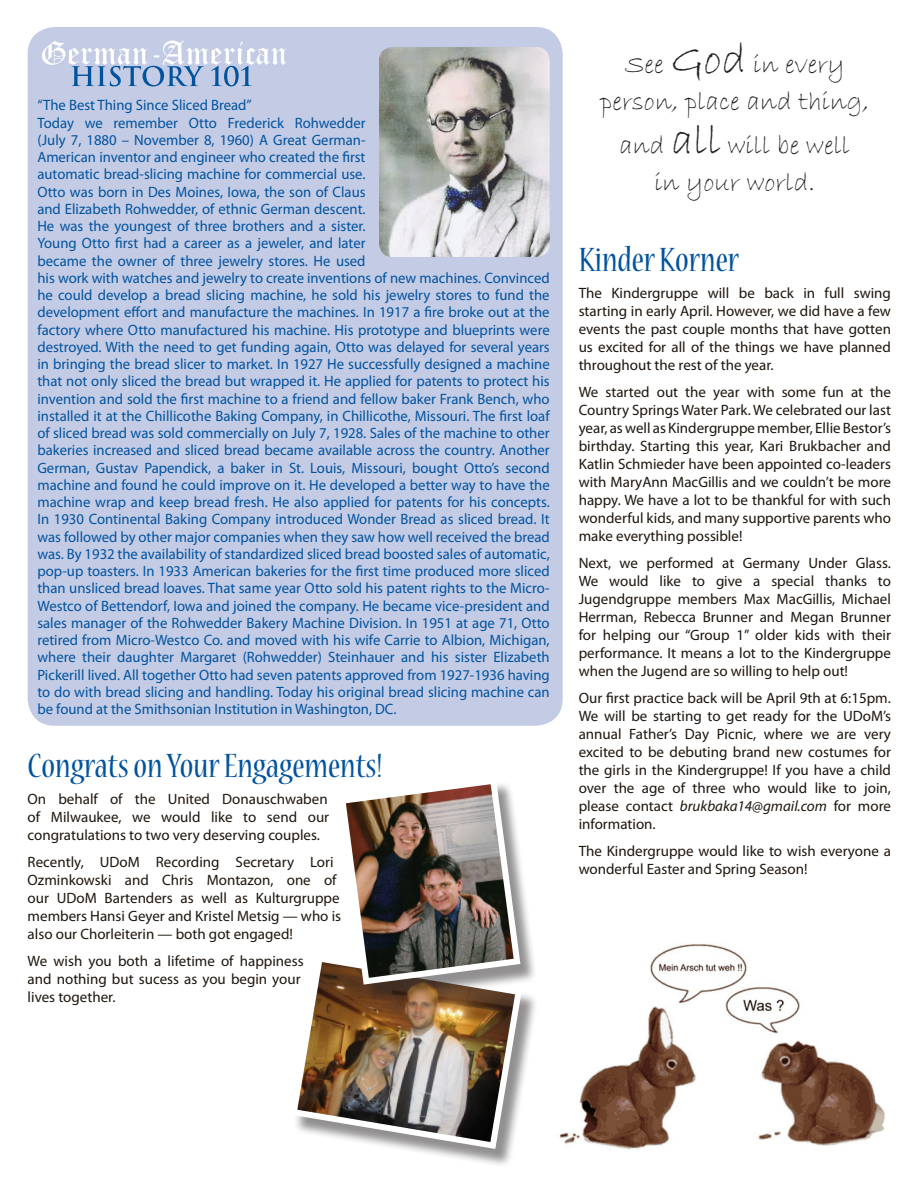
<style>
.page{position:relative;width:918px;height:1188px;background:#fff}
.page>*{position:absolute;margin:0;border:0;box-sizing:border-box;transform-origin:0 0}
.Text{font:condensed 37.5px "Nueva Std";color:#01539e}
.t1{font:27px/37.5px "Bradley Hand ITC";color:#231f20;text-align:center}
.Text-2{font:15px/17.2px "Myriad Pro";color:#01539e}
.Text-3{font:15px/18px "Myriad Pro";color:#1e150d;text-align:justify}
.s1{font-size:45px}
.s2{font-style:italic}
</style>
<div class="page">
<div style="left:292px;top:959px;width:247px;height:209px;background:#231f20;opacity:.5"></div>
<img style="left:292px;top:959px;width:233px;height:193px">
<div style="left:341px;top:781px;width:197px;height:223px;background:#231f20;opacity:.5"></div>
<img style="left:336px;top:781px;width:188px;height:207px">
<div style="left:28px;top:27px;width:535px;height:699px;background:#c3cbe5;border-radius:27px"></div>
<img style="left:379px;top:47px;width:171px;height:210px">
<svg style="left:42px;top:40px;width:244px;height:46px"></svg>
<img style="left:559px;top:944px;width:326px;height:206px">
<p class="Text-2" style="left:37px;top:96px;width:216px">“The Best Thing Since Sliced Bread”</p>
<p class="Text-2" style="left:37px;top:114px;width:514px">Today we remember Otto Frederick Rohwedder<br>(July 7, 1880 – November 8, 1960) A Great German-<br>American inventor and engineer who created the first<br>automatic bread-slicing machine for commercial use.<br>Otto was born in Des Moines, Iowa, the son of Claus<br>and Elizabeth Rohwedder, of ethnic German descent.<br>He was the youngest of three brothers and a sister.<br>Young Otto first had a career as a jeweler, and later<br>became the owner of three jewelry stores. He used<br>his work with watches and jewelry to create inventions of new machines. Convinced he could develop a bread slicing machine, he sold his jewelry stores to fund the development effort and manufacture the machines. In 1917 a fire broke out at the factory where Otto manufactured his machine. His prototype and blueprints were destroyed. With the need to get funding again, Otto was delayed for several years in bringing the bread slicer to market. In 1927 He successfully designed a machine that not only sliced the bread but wrapped it. He applied for patents to protect his invention and sold the first machine to a friend and fellow baker Frank Bench, who installed it at the Chillicothe Baking Company, in Chillicothe, Missouri. The first loaf of sliced bread was sold commercially on July 7, 1928. Sales of the machine to other bakeries increased and sliced bread became available across the country. Another German, Gustav Papendick, a baker in St. Louis, Missouri, bought Otto’s second machine and found he could improve on it. He developed a better way to have the machine wrap and keep bread fresh. He also applied for patents for his concepts.<br>In 1930 Continental Baking Company introduced Wonder Bread as sliced bread. It was followed by other major companies when they saw how well received the bread was. By 1932 the availability of standardized sliced bread boosted sales of automatic, pop-up toasters. In 1933 American bakeries for the first time produced more sliced than unsliced bread loaves. That same year Otto sold his patent rights to the Micro-Westco of Bettendorf, Iowa and joined the company. He became vice-president and sales manager of the Rohwedder Bakery Machine Division. In 1951 at age 71, Otto retired from Micro-Westco Co. and moved with his wife Carrie to Albion, Michigan, where their daughter Margaret (Rohwedder) Steinhauer and his sister Elizabeth Pickerill lived. All together Otto had seven patents approved from 1927-1936 having to do with bread slicing and handling. Today his original bread slicing machine can be found at the Smithsonian Institution in Washington, DC.</p>
<p class="Text" style="left:28px;top:749px;width:356px">Congrats on Your Engagements!</p>
<p class="Text-3" style="left:28px;top:790px;width:303px">On behalf of the United Donauschwaben of Milwaukee, we would like to send our congratulations to two very deserving couples.</p>
<p class="Text-3" style="left:28px;top:853px;width:315px;text-align:left">Recently, UDoM Recording Secretary Lori Ozminkowski and Chris Montazon, one of our UDoM Bartenders as well as Kulturgruppe members Hansi Geyer and Kristel Metsig — who is also our Chorleiterin — both got engaged!</p>
<p class="Text-3" style="left:28px;top:952px;width:278px;text-align:left">We wish you both a lifetime of happiness and nothing but sucess as you begin your lives together.</p>
<p class="t1" style="left:600px;top:46px;width:270px">See <span class="s1">God</span> in every person, place and thing,</p>
<p class="t1" style="left:620px;top:127px;width:232px">and <span class="s1">all</span> will be well in your world.</p>
<p class="Text" style="left:579px;top:243px;width:162px">Kinder Korner</p>
<p class="Text-3" style="left:579px;top:284px;width:314px">The Kindergruppe will be back in full swing starting in early April. However, we did have a few events the past couple months that have gotten us excited for all of the things we have planned throughout the rest of the year.</p>
<p class="Text-3" style="left:579px;top:383px;width:314px">We started out the year with some fun at the Country Springs Water Park. We celebrated our last year, as well as Kindergruppe member, Ellie Bestor’s birthday. Starting this year, Kari Brukbacher and Katlin Schmieder have been appointed co-leaders with MaryAnn MacGillis and we couldn’t be more happy. We have a lot to be thankful for with such wonderful kids, and many supportive parents who make everything possible!</p>
<p class="Text-3" style="left:579px;top:554px;width:314px">Next, we performed at Germany Under Glass.<br>We would like to give a special thanks to Jugendgruppe members Max MacGillis, Michael Herrman, Rebecca Brunner and Megan Brunner for helping our “Group 1” older kids with their performance. It means a lot to the Kindergruppe when the Jugend are so willing to help out!</p>
<p class="Text-3" style="left:579px;top:689px;width:314px">Our first practice back will be April 9th at 6:15pm.<br>We will be starting to get ready for the UDoM’s annual Father’s Day Picnic, where we are very excited to be debuting brand new costumes for the girls in the Kindergruppe! If you have a child over the age of three who would like to join, please contact <span class="s2">brukbaka14@gmail.com</span> for more information.</p>
<p class="Text-3" style="left:579px;top:842px;width:314px">The Kindergruppe would like to wish everyone a wonderful Easter and Spring Season!</p>
</div>
